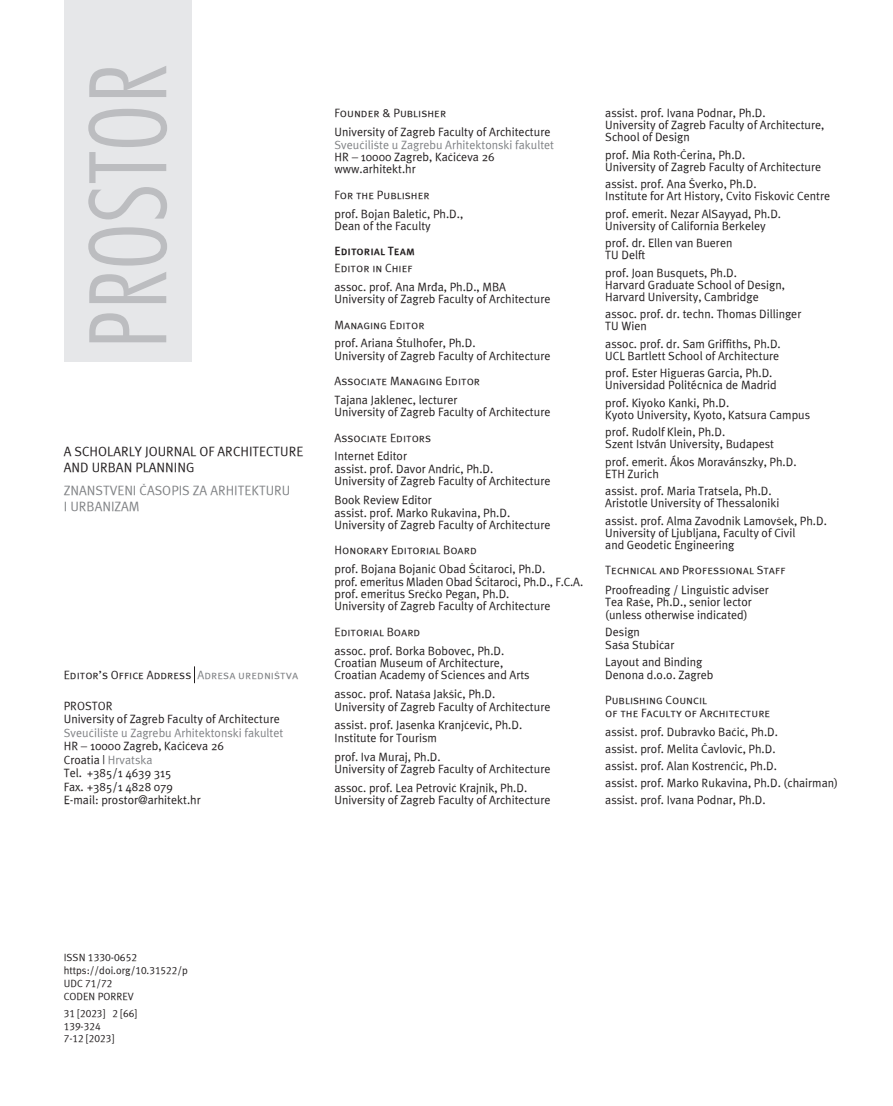
<style>
.page{position:relative;width:893px;height:1106px;background:#fff}
.page>*{position:absolute;margin:0;border:0;box-sizing:border-box;transform-origin:0 0}
.t1{font:300 condensed 108px "A Futura";color:#bcbdc0}
.t2{font:13.5px/16.2px "Meta Caps";color:#231f20}
.t3{font:13.5px/16.2px "Meta Caps";color:#808285}
.t4{font:12px/12px "Meta";color:#231f20}
.t5{font:12px/12.8px "Meta Caps";color:#231f20}
.t6{font:12px "Meta";color:#808285}
.t7{font:500 12px "Meta Caps";color:#231f20}
.t8{font:10.5px/12.6px "Meta Caps";color:#231f20}
.t9{font:10.5px "Meta";color:#231f20}
.s1{color:#808285}
.s2{font-family:"Meta Caps"}
</style>
<div class="page">
<div style="left:64px;top:0;width:127px;height:361px;background:#e6e7e9"></div>
<svg style="left:194px;top:666px;width:1px;height:17px"></svg>
<h1 class="t1" style="left:62px;top:350px;width:288px;rotate:-90deg">PROSTOR</h1>
<p class="t2" style="left:64px;top:443px;width:241px">A SCHOLARLY JOURNAL OF ARCHITECTURE<br>AND URBAN PLANNING</p>
<p class="t3" style="left:64px;top:482px;width:228px">ZNANSTVENI »ASOPIS ZA ARHITEKTURU<br>I URBANIZAM</p>
<p class="t5" style="left:64px;top:668px;width:236px">Editor’s Office Address <span class="s1">Adresa uredništva</span></p>
<p class="t4" style="left:64px;top:698px;width:217px;line-height:13.5px">PROSTOR<br>University of Zagreb Faculty of Architecture</p>
<p class="t6" style="left:64px;top:725px;width:221px">Sveučilište u Zagrebu Arhitektonski fakultet</p>
<p class="t4" style="left:64px;top:739px;width:162px;line-height:13.5px">HR 10000 Zagreb, Kačićeva 26<br>Croatia | <span class="s1">Hrvatska<br></span>Tel. +385/1 4639 315<br>Fax. +385/1 4828 079<br>E-mail: prostor@arhitekt.hr</p>
<p class="t5" style="left:334px;top:107px;width:113px">Founder &amp; Publisher</p>
<p class="t4" style="left:334px;top:126px;width:217px">University of Zagreb Faculty of Architecture</p>
<p class="t6" style="left:334px;top:137px;width:221px">Sveučilište u Zagrebu Arhitektonski fakultet</p>
<p class="t4" style="left:334px;top:151px;width:162px">HR 10000 Zagreb, Kačićeva 26 www.arhitekt.hr</p>
<p class="t5" style="left:334px;top:188px;width:97px">For the Publisher</p>
<p class="t4" style="left:334px;top:207px;width:130px">prof. Bojan Baletić, Ph.D.,<br>Dean of the Faculty</p>
<p class="t7" style="left:334px;top:243px;width:82px">Editorial Team</p>
<p class="t5" style="left:334px;top:261px;width:80px">Editor in Chief</p>
<p class="t4" style="left:334px;top:280px;width:217px">assoc. prof. Ana Mrđa, Ph.D., MBA<br>University of Zagreb Faculty of Architecture</p>
<p class="t5" style="left:334px;top:318px;width:92px">Managing Editor</p>
<p class="t4" style="left:334px;top:337px;width:217px">prof. Ariana Štulhofer, Ph.D.<br>University of Zagreb Faculty of Architecture</p>
<p class="t5" style="left:334px;top:374px;width:147px">Associate Managing Editor</p>
<p class="t4" style="left:334px;top:393px;width:217px">Tajana Jaklenec, lecturer<br>University of Zagreb Faculty of Architecture</p>
<p class="t5" style="left:334px;top:431px;width:98px">Associate Editors</p>
<p class="t4" style="left:334px;top:450px;width:217px;line-height:12.5px">Internet Editor<br>assist. prof. Davor Andrić, Ph.D.<br>University of Zagreb Faculty of Architecture</p>
<p class="t4" style="left:334px;top:493px;width:217px;line-height:12.5px">Book Review Editor<br>assist. prof. Marko Rukavina, Ph.D.<br>University of Zagreb Faculty of Architecture</p>
<p class="t5" style="left:334px;top:543px;width:144px">Honorary Editorial Board</p>
<p class="t4" style="left:334px;top:563px;width:250px">prof. Bojana Bojanić Obad Šćitaroci, Ph.D.<br>prof. emeritus Mladen Obad Šćitaroci, Ph.D., F.C.A. prof. emeritus Srečko Pegan, Ph.D.<br>University of Zagreb Faculty of Architecture</p>
<p class="t5" style="left:334px;top:625px;width:87px">Editorial Board</p>
<p class="t4" style="left:334px;top:644px;width:197px">assoc. prof. Borka Bobovec, Ph.D.<br>Croatian Museum of Architecture,<br>Croatian Academy of Sciences and Arts</p>
<p class="t4" style="left:334px;top:687px;width:217px">assoc. prof. Nataša Jakšić, Ph.D.<br>University of Zagreb Faculty of Architecture</p>
<p class="t4" style="left:334px;top:719px;width:189px">assist. prof. Jasenka Kranjčević, Ph.D.<br>Institute for Tourism</p>
<p class="t4" style="left:334px;top:750px;width:217px">prof. Iva Muraj, Ph.D.<br>University of Zagreb Faculty of Architecture</p>
<p class="t4" style="left:334px;top:781px;width:217px">assoc. prof. Lea Petrović Krajnik, Ph.D.<br>University of Zagreb Faculty of Architecture</p>
<p class="t4" style="left:605px;top:107px;width:221px">assist. prof. Ivana Podnar, Ph.D.<br>University of Zagreb Faculty of Architecture,<br>School of Design</p>
<p class="t4" style="left:605px;top:148px;width:217px">prof. Mia Roth-Čerina, Ph.D.<br>University of Zagreb Faculty of Architecture</p>
<p class="t4" style="left:605px;top:178px;width:226px">assist. prof. Ana Šverko, Ph.D.<br>Institute for Art History, Cvito Fisković Centre</p>
<p class="t4" style="left:605px;top:207px;width:177px">prof. emerit. Nezar AlSayyad, Ph.D.<br>University of California Berkeley</p>
<p class="t4" style="left:605px;top:237px;width:129px">prof. dr. Ellen van Bueren<br>TU Delft</p>
<p class="t4" style="left:605px;top:266px;width:181px">prof. Joan Busquets, Ph.D.<br>Harvard Graduate School of Design,<br>Harvard University, Cambridge</p>
<p class="t4" style="left:605px;top:308px;width:198px">assoc. prof. dr. techn. Thomas Dillinger<br>TU Wien</p>
<p class="t4" style="left:605px;top:337px;width:177px">assoc. prof. dr. Sam Griffiths, Ph.D.<br>UCL Bartlett School of Architecture</p>
<p class="t4" style="left:605px;top:367px;width:173px">prof. Ester Higueras Garcia, Ph.D.<br>Universidad Politécnica de Madrid</p>
<p class="t4" style="left:605px;top:396px;width:207px">prof. Kiyoko Kanki, Ph.D.<br>Kyoto University, Kyoto, Katsura Campus</p>
<p class="t4" style="left:605px;top:426px;width:170px">prof. Rudolf Klein, Ph.D.<br>Szent István University, Budapest</p>
<p class="t4" style="left:605px;top:455px;width:193px">prof. emerit. Ákos Moravánszky, Ph.D.<br>ETH Zurich</p>
<p class="t4" style="left:605px;top:485px;width:176px">assist. prof. Maria Tratsela, Ph.D.<br>Aristotle University of Thessaloniki</p>
<p class="t4" style="left:605px;top:514px;width:223px">assist. prof. Alma Zavodnik Lamovšek, Ph.D.<br>University of Ljubljana, Faculty of Civil<br>and Geodetic Engineering</p>
<p class="t5" style="left:605px;top:563px;width:182px">Technical and Professional Staff</p>
<p class="t4" style="left:605px;top:583px;width:165px;line-height:12.8px">Proofreading / Linguistic adviser<br>Tea Raše, Ph.D., senior lector (unless otherwise indicated)</p>
<p class="t4" style="left:605px;top:625px;width:71px;line-height:12.8px">Design<br>Saša Stubičar</p>
<p class="t4" style="left:605px;top:655px;width:110px;line-height:12.8px">Layout and Binding<br>Denona d.o.o. Zagreb</p>
<p class="t5" style="left:605px;top:693px;width:167px">Publishing Council<br>of the Faculty of Architecture</p>
<p class="t4" style="left:605px;top:722px;width:234px;line-height:17.1px">assist. prof. Dubravko Bačić, Ph.D.<br>assist. prof. Melita Čavlović, Ph.D.<br>assist. prof. Alan Kostrenčić, Ph.D.<br>assist. prof. Marko Rukavina, Ph.D. (chairman) assist. prof. Ivana Podnar, Ph.D.</p>
<p class="t8" style="left:64px;top:951px;width:75px">ISSN 1330-0652</p>
<p class="t9" style="left:64px;top:963px;width:126px">https://doi.org/<span class="s2">10.31522</span>/p</p>
<p class="t8" style="left:64px;top:976px;width:71px">UDC 71/72<br>CODEN PORREV</p>
<p class="t8" style="left:64px;top:1007px;width:75px">31 [2023] 2 [66]<br>139-324<br>7-12 [2023]</p>
</div>
